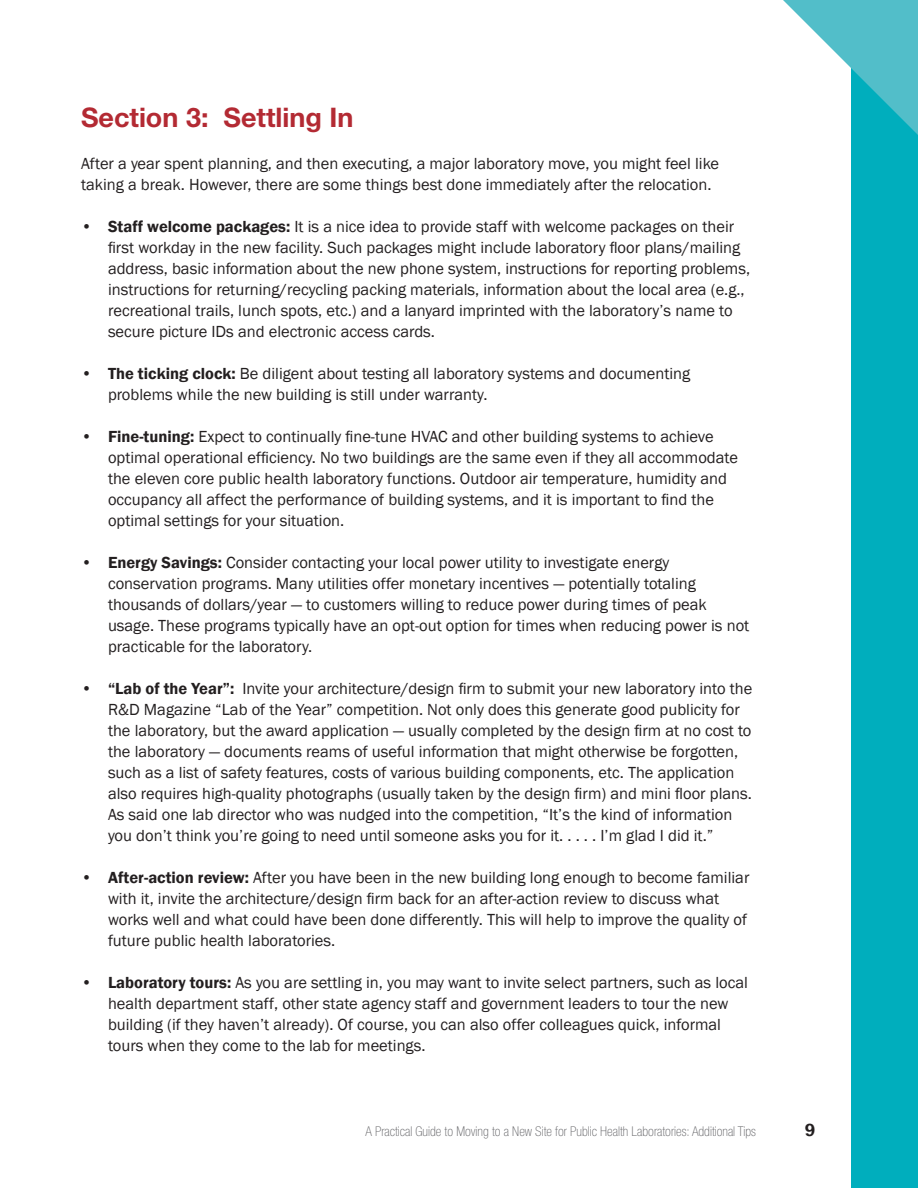
<style>
.page{position:relative;width:918px;height:1188px;background:#fff}
.page>*{position:absolute;margin:0;border:0;box-sizing:border-box;transform-origin:0 0}
.t1{font:700 27px "Helvetica Neue LT Std";color:#b32a33}
.t2{font:600 18px "Franklin Gothic";color:#231f20}
.t3{font:16.5px/21px "Franklin Gothic";color:#231f20}
.t4{font:100 condensed 13.5px "Helvetica Neue LT Std";color:#636366}
.s1{font-weight:600}
</style>
<div class="page">
<div style="left:851px;top:0;width:67px;height:1188px;background:#00aebd"></div>
<svg style="left:783px;top:0;width:135px;height:135px"></svg>
<h1 class="t1" style="left:81px;top:101px;width:274px">Section 3: Settling In</h1>
<p class="t3" style="left:81px;top:154px;width:640px">After a year spent planning, and then executing, a major laboratory move, you might feel like taking a break. However, there are some things best done immediately after the relocation.</p>
<p class="t3" style="left:108px;top:217px;width:644px;text-indent:-27px">• <span class="s1">Staff welcome packages:</span> It is a nice idea to provide staff with welcome packages on their first workday in the new facility. Such packages might include laboratory floor plans/mailing address, basic information about the new phone system, instructions for reporting problems, instructions for returning/recycling packing materials, information about the local area (e.g., recreational trails, lunch spots, etc.) and a lanyard imprinted with the laboratory’s name to secure picture IDs and electronic access cards.</p>
<p class="t3" style="left:108px;top:364px;width:584px;text-indent:-27px">• <span class="s1">The ticking clock:</span> Be diligent about testing all laboratory systems and documenting problems while the new building is still under warranty.</p>
<p class="t3" style="left:108px;top:427px;width:631px;text-indent:-27px">• <span class="s1">Fine-tuning:</span> Expect to continually fine-tune HVAC and other building systems to achieve optimal operational efficiency. No two buildings are the same even if they all accommodate the eleven core public health laboratory functions. Outdoor air temperature, humidity and occupancy all affect the performance of building systems, and it is important to find the optimal settings for your situation.</p>
<p class="t3" style="left:108px;top:553px;width:643px;text-indent:-27px">• <span class="s1">Energy Savings:</span> Consider contacting your local power utility to investigate energy conservation programs. Many utilities offer monetary incentives — potentially totaling thousands of dollars/year — to customers willing to reduce power during times of peak usage. These programs typically have an opt-out option for times when reducing power is not practicable for the laboratory.</p>
<p class="t3" style="left:108px;top:679px;width:646px;text-indent:-27px">• <span class="s1">“Lab of the Year”:</span> Invite your architecture/design firm to submit your new laboratory into the R&amp;D Magazine “Lab of the Year” competition. Not only does this generate good publicity for the laboratory, but the award application — usually completed by the design firm at no cost to the laboratory — documents reams of useful information that might otherwise be forgotten, such as a list of safety features, costs of various building components, etc. The application also requires high-quality photographs (usually taken by the design firm) and mini floor plans.<br>As said one lab director who was nudged into the competition, “It’s the kind of information you don’t think you’re going to need until someone asks you for it. . . . . I’m glad I did it.”</p>
<p class="t3" style="left:108px;top:868px;width:643px;text-indent:-27px">• <span class="s1">After-action review:</span> After you have been in the new building long enough to become familiar with it, invite the architecture/design firm back for an after-action review to discuss what works well and what could have been done differently. This will help to improve the quality of future public health laboratories.</p>
<p class="t3" style="left:108px;top:973px;width:641px;text-indent:-27px">• <span class="s1">Laboratory tours:</span> As you are settling in, you may want to invite select partners, such as local health department staff, other state agency staff and government leaders to tour the new building (if they haven’t already). Of course, you can also offer colleagues quick, informal tours when they come to the lab for meetings.</p>
<p class="t4" style="left:365px;top:1124px;width:392px">A Practical Guide to Moving to a New Site for Public Health Laboratories: Additional Tips</p>
<p class="t2" style="left:805px;top:1119px;width:12px">9</p>
</div>
